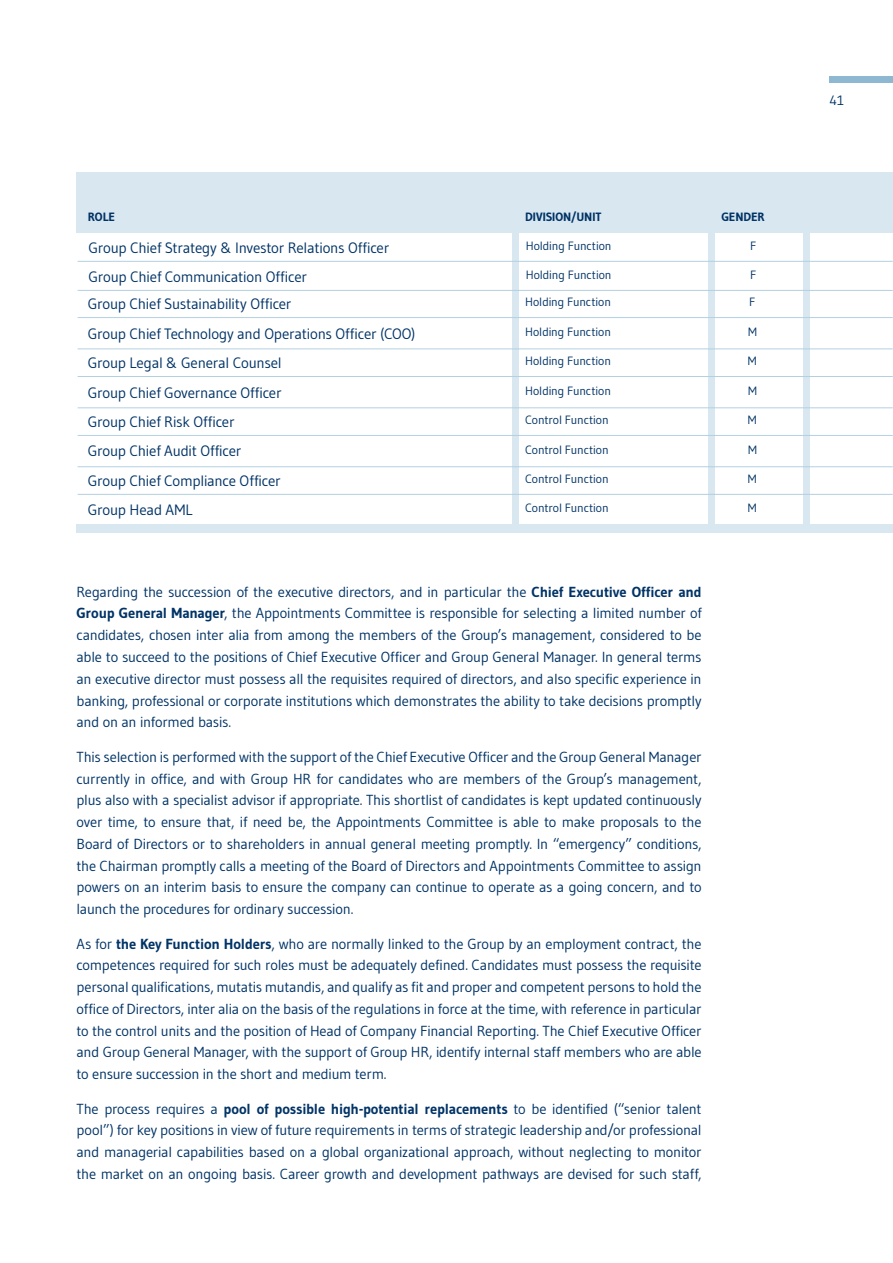
<style>
.page{position:relative;width:893px;height:1263px;background:#fff}
.page>*{position:absolute;margin:0;border:0;box-sizing:border-box;transform-origin:0 0}
.t1{font:15px "Gudea";letter-spacing:-.015em;color:#036}
.testo{font:14.55px/21.8px "Gudea";letter-spacing:-.015em;color:#036;text-align:justify}
.t2{font:13.5px "Gudea";color:#036}
.t3{font:12px "Gudea";letter-spacing:-.005em;color:#036}
.t4{font:700 12px "Gudea";letter-spacing:-.005em;color:#036}
.s1{font-weight:700}
</style>
<div class="page">
<div style="left:829px;top:77px;width:64px;height:6px;background:#8eb8d2"></div>
<div style="left:708px;top:227px;width:7px;height:301px;background:#d9e7f0"></div>
<div style="left:803px;top:227px;width:6px;height:301px;background:#d9e7f0"></div>
<div style="left:512px;top:227px;width:7px;height:301px;background:#d9e7f0"></div>
<hr style="left:78px;top:349px;width:815px;height:1px;background:#b3d0e1">
<hr style="left:78px;top:407px;width:815px;height:1px;background:#b3d0e1">
<hr style="left:78px;top:466px;width:815px;height:1px;background:#b3d0e1">
<hr style="left:78px;top:317px;width:815px;height:1px;background:#b3d0e1">
<hr style="left:78px;top:290px;width:815px;height:1px;background:#b3d0e1">
<hr style="left:78px;top:261px;width:815px;height:1px;background:#b3d0e1">
<hr style="left:78px;top:376px;width:815px;height:1px;background:#b3d0e1">
<hr style="left:78px;top:435px;width:815px;height:1px;background:#b3d0e1">
<hr style="left:78px;top:494px;width:815px;height:1px;background:#b3d0e1">
<div style="left:77px;top:172px;width:816px;height:61px;background:#d9e7f0"></div>
<div style="left:77px;top:524px;width:816px;height:8px;background:#d9e7f0"></div>
<p class="t4" style="left:88px;top:210px;width:28px">ROLE</p>
<p class="t4" style="left:525px;top:210px;width:78px">DIVISION/UNIT</p>
<p class="t4" style="left:721px;top:210px;width:45px">GENDER</p>
<p class="t1" style="left:89px;top:238px;width:302px">Group Chief Strategy &amp; Investor Relations Officer</p>
<p class="t3" style="left:526px;top:238px;width:87px">Holding Function</p>
<p class="t3" style="left:750px;top:238px;width:8px">F</p>
<p class="t1" style="left:89px;top:267px;width:220px">Group Chief Communication Officer</p>
<p class="t3" style="left:526px;top:267px;width:87px">Holding Function</p>
<p class="t3" style="left:750px;top:267px;width:8px">F</p>
<p class="t1" style="left:88px;top:295px;width:205px">Group Chief Sustainability Officer</p>
<p class="t3" style="left:525px;top:295px;width:87px">Holding Function</p>
<p class="t3" style="left:749px;top:295px;width:8px">F</p>
<p class="t1" style="left:88px;top:324px;width:329px">Group Chief Technology and Operations Officer (COO)</p>
<p class="t3" style="left:525px;top:324px;width:87px">Holding Function</p>
<p class="t3" style="left:748px;top:324px;width:10px">M</p>
<p class="t1" style="left:88px;top:354px;width:195px">Group Legal &amp; General Counsel</p>
<p class="t3" style="left:525px;top:354px;width:87px">Holding Function</p>
<p class="t3" style="left:748px;top:354px;width:10px">M</p>
<p class="t1" style="left:88px;top:383px;width:195px">Group Chief Governance Officer</p>
<p class="t3" style="left:525px;top:383px;width:87px">Holding Function</p>
<p class="t3" style="left:748px;top:383px;width:10px">M</p>
<p class="t1" style="left:88px;top:412px;width:148px">Group Chief Risk Officer</p>
<p class="t3" style="left:525px;top:412px;width:85px">Control Function</p>
<p class="t3" style="left:748px;top:412px;width:10px">M</p>
<p class="t1" style="left:88px;top:442px;width:155px">Group Chief Audit Officer</p>
<p class="t3" style="left:525px;top:442px;width:85px">Control Function</p>
<p class="t3" style="left:748px;top:442px;width:10px">M</p>
<p class="t1" style="left:88px;top:471px;width:194px">Group Chief Compliance Officer</p>
<p class="t1" style="left:88px;top:501px;width:106px">Group Head AML</p>
<p class="t3" style="left:525px;top:471px;width:85px">Control Function</p>
<p class="t3" style="left:525px;top:501px;width:85px">Control Function</p>
<p class="t3" style="left:748px;top:471px;width:10px">M</p>
<p class="t3" style="left:748px;top:501px;width:10px">M</p>
<p class="testo" style="left:77px;top:580px;width:627px">Regarding the succession of the executive directors, and in particular the <span class="s1">Chief Executive Officer and Group General Manager</span>, the Appointments Committee is responsible for selecting a limited number of candidates, chosen inter alia from among the members of the Group’s management, considered to be able to succeed to the positions of Chief Executive Officer and Group General Manager. In general terms an executive director must possess all the requisites required of directors, and also specific experience in banking, professional or corporate institutions which demonstrates the ability to take decisions promptly and on an informed basis.</p>
<p class="testo" style="left:77px;top:745px;width:627px">This selection is performed with the support of the Chief Executive Officer and the Group General Manager currently in office, and with Group HR for candidates who are members of the Group’s management, plus also with a specialist advisor if appropriate. This shortlist of candidates is kept updated continuously over time, to ensure that, if need be, the Appointments Committee is able to make proposals to the Board of Directors or to shareholders in annual general meeting promptly. In “emergency” conditions, the Chairman promptly calls a meeting of the Board of Directors and Appointments Committee to assign powers on an interim basis to ensure the company can continue to operate as a going concern, and to launch the procedures for ordinary succession.</p>
<p class="testo" style="left:77px;top:932px;width:627px">As for <span class="s1">the Key Function Holders</span>, who are normally linked to the Group by an employment contract, the competences required for such roles must be adequately defined. Candidates must possess the requisite personal qualifications, mutatis mutandis, and qualify as fit and proper and competent persons to hold the office of Directors, inter alia on the basis of the regulations in force at the time, with reference in particular to the control units and the position of Head of Company Financial Reporting. The Chief Executive Officer and Group General Manager, with the support of Group HR, identify internal staff members who are able to ensure succession in the short and medium term.</p>
<p class="testo" style="left:77px;top:1097px;width:627px">The process requires a <span class="s1">pool of possible high-potential replacements</span> to be identified (“senior talent pool”) for key positions in view of future requirements in terms of strategic leadership and/or professional and managerial capabilities based on a global organizational approach, without neglecting to monitor the market on an ongoing basis. Career growth and development pathways are devised for such staff,</p>
<p class="t2" style="left:830px;top:91px;width:16px">41</p>
</div>
